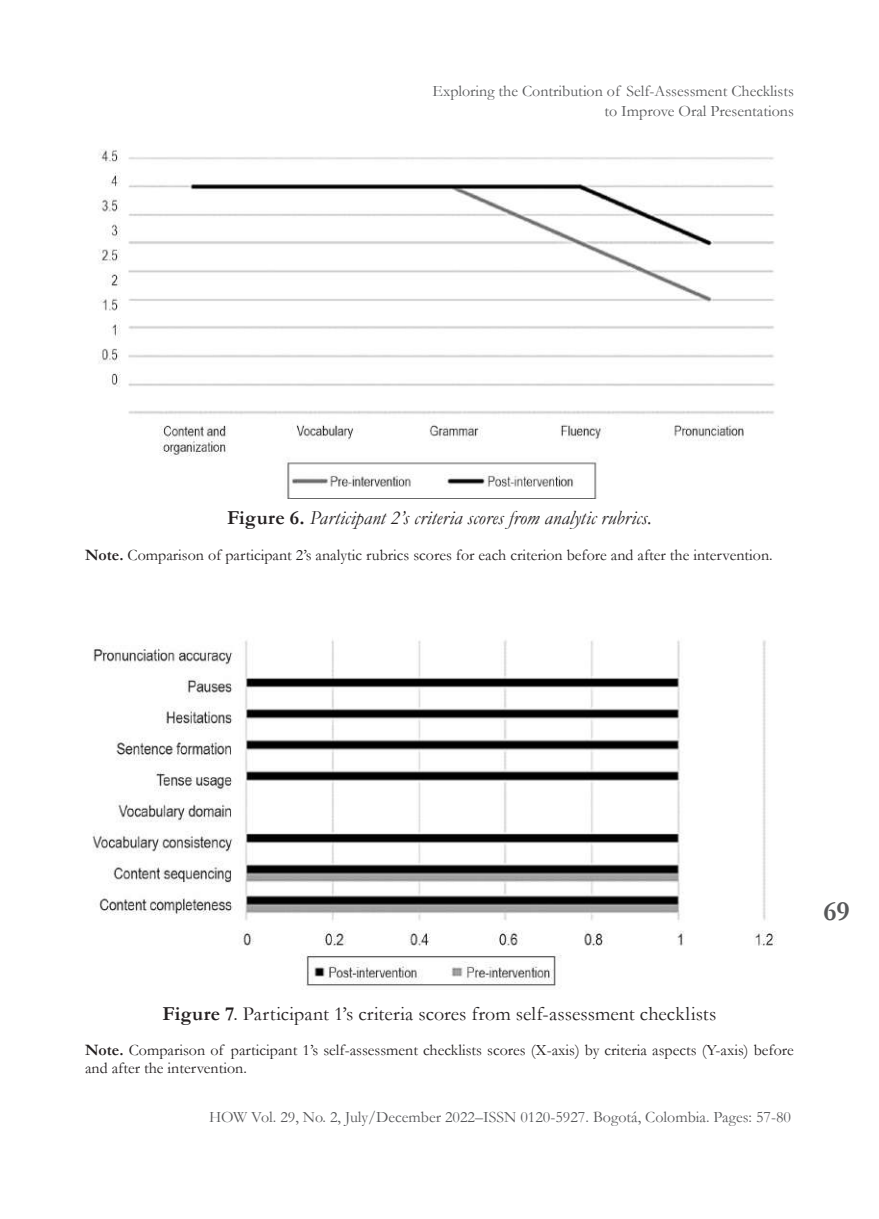
<style>
.page{position:relative;width:879px;height:1219px;background:#fff}
.page>*{position:absolute;margin:0;border:0;box-sizing:border-box;transform-origin:0 0}
.t1{font:700 28px "Garamond";color:#57585a}
.t2{font:20px "Garamond";letter-spacing:.005em;color:#231f20}
.t3{font:italic 20px "Garamond";letter-spacing:.005em;color:#231f20}
.t4{font:16px/18px "Garamond";color:#231f20}
.t5{font:16px/20px "Garamond";color:#57585a;text-align:right}
.s1{font-weight:700;font-style:normal}
.s2{font-weight:700}
</style>
<div class="page">
<img style="left:98px;top:149px;width:677px;height:350px">
<img style="left:92px;top:640px;width:685px;height:346px">
<p class="t5" style="left:432px;top:80px;width:363px">Exploring the Contribution of Self-Assessment Checklists to Improve Oral Presentations</p>
<p class="t3" style="left:227px;top:505px;width:426px"><span class="s1">Figure 6.</span> Participant 2’s criteria scores from analytic rubrics.</p>
<p class="t4" style="left:85px;top:545px;width:689px"><span class="s2">Note.</span> Comparison of participant 2’s analytic rubrics scores for each criterion before and after the intervention.</p>
<h1 class="t1" style="left:823px;top:892px;width:28px">69</h1>
<p class="t2" style="left:163px;top:1000px;width:555px"><span class="s2">Figure 7</span>. Participant 1’s criteria scores from self-assessment checklists</p>
<p class="t4" style="left:85px;top:1041px;width:710px"><span class="s2">Note.</span> Comparison of participant 1’s self-assessment checklists scores (X-axis) by criteria aspects (Y-axis) before and after the intervention.</p>
<p class="t5" style="left:209px;top:1106px;width:583px">HOW Vol. 29, No. 2, July/December 2022–ISSN 0120-5927. Bogotá, Colombia. Pages: 57-80</p>
</div>
